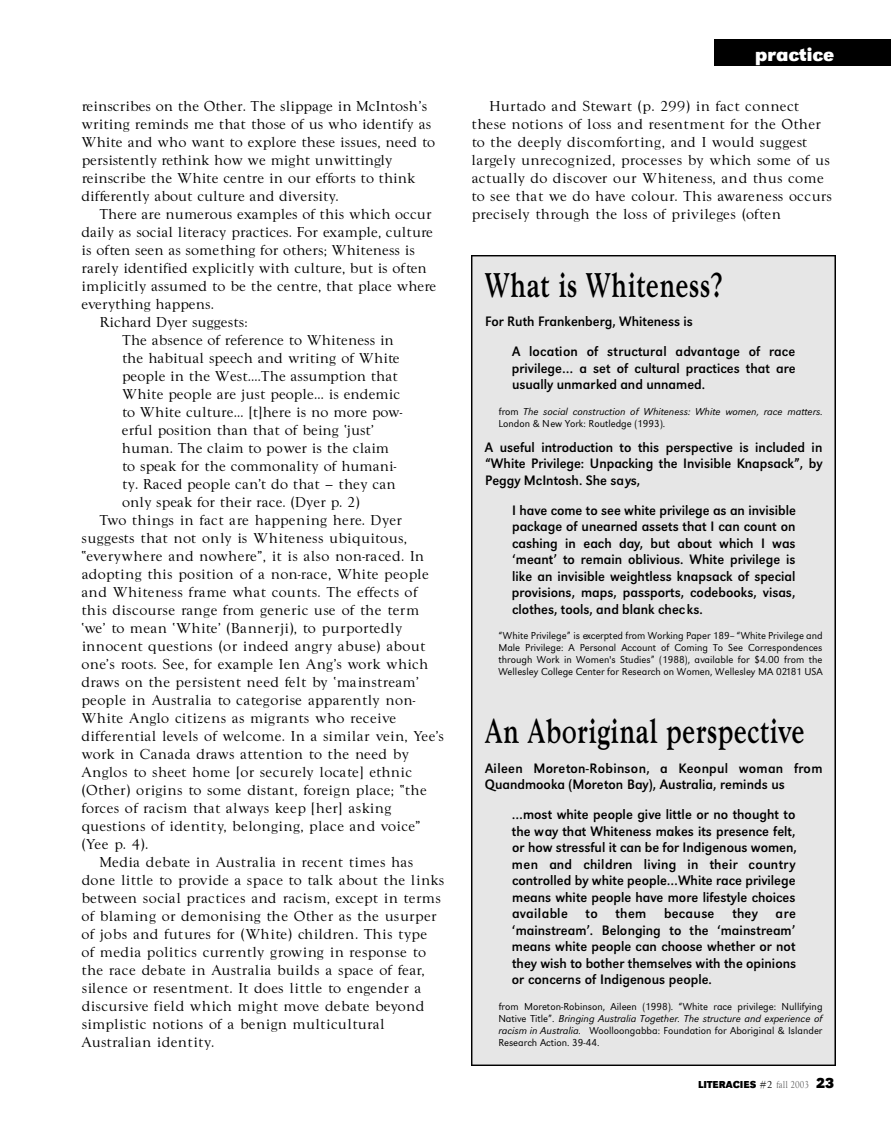
<style>
.page{position:relative;width:891px;height:1134px;background:#fff}
.page>*{position:absolute;margin:0;border:0;box-sizing:border-box;transform-origin:0 0}
.t1{font:500 36px "Goudy Wtc T";color:#000;scale:.7 1}
.t2{font:700 19.5px "URW Grotesk T";color:#fff}
.t3{font:15px/18px "Goudy Wtc T";color:#000}
.t4{font:15px/18px "Goudy Wtc T";letter-spacing:.025em;color:#000}
.t5{font:14.25px/16.5px "URW Grotesk T";color:#000;text-align:justify;scale:.95 1}
.t6{font:10.5px/12px "URW Grotesk T Ligh";color:#000;text-align:justify}
.t7{font:10.5px "URW Grotesk T Ligh Ital";color:#000}
.t8{font:700 10.5px "URW Grotesk T";color:#000}
.s1{font-family:"URW Grotesk T Ligh"}
.s2{font-family:"URW Grotesk T Ligh Ital"}
.s3{font-family:"Goudy Wtc T";font-weight:400}
.s4{font-family:"Goudy Wtc T";font-weight:400;color:#666}
.s5{font-size:15px}
</style>
<div class="page">
<div style="left:714px;top:39px;width:177px;height:27px;background:#000"></div>
<img style="left:471px;top:255px;width:365px;height:810px">
<p class="t3" style="left:81px;top:99px;width:355px">reinscribes on the Other. The slippage in McIntosh’s writing reminds me that those of us who identify as White and who want to explore these issues, need to persistently rethink how we might unwittingly reinscribe the White centre in our efforts to think differently about culture and diversity.</p>
<p class="t3" style="left:99px;top:207px;width:334px">There are numerous examples of this which occur</p>
<p class="t3" style="left:81px;top:225px;width:353px">daily as social literacy practices. For example, culture</p>
<p class="t3" style="left:82px;top:243px;width:335px">is often seen as something for others; Whiteness is</p>
<p class="t3" style="left:81px;top:261px;width:347px">rarely identified explicitly with culture, but is often</p>
<p class="t3" style="left:81px;top:279px;width:356px">implicitly assumed to be the centre, that place where</p>
<p class="t3" style="left:82px;top:297px;width:134px">everything happens.</p>
<p class="t3" style="left:100px;top:315px;width:150px">Richard Dyer suggests:</p>
<p class="t3" style="left:122px;top:333px;width:273px">The absence of reference to Whiteness in</p>
<p class="t3" style="left:122px;top:351px;width:279px">the habitual speech and writing of White</p>
<p class="t3" style="left:122px;top:369px;width:277px">people in the West.…The assumption that</p>
<p class="t3" style="left:122px;top:387px;width:280px">White people are just people… is endemic</p>
<p class="t3" style="left:122px;top:405px;width:282px">to White culture… [t]here is no more pow-</p>
<p class="t3" style="left:122px;top:423px;width:254px">erful position than that of being ‘just’</p>
<p class="t3" style="left:122px;top:441px;width:269px">human. The claim to power is the claim</p>
<p class="t3" style="left:122px;top:459px;width:276px">to speak for the commonality of humani-</p>
<p class="t3" style="left:122px;top:477px;width:275px">ty. Raced people can’t do that – they can</p>
<p class="t3" style="left:122px;top:495px;width:239px">only speak for their race. (Dyer p. 2)</p>
<p class="t3" style="left:99px;top:513px;width:304px">Two things in fact are happening here. Dye r</p>
<p class="t3" style="left:82px;top:531px;width:327px">s u g ge sts that not only is Whiteness ubiqu i to u s ,</p>
<p class="t3" style="left:82px;top:549px;width:344px">“ eve ry w h e re and now h e re”, it is also non-raced. In</p>
<p class="t4" style="left:82px;top:567px;width:349px">a d o pting this position of a non-race, White people</p>
<p class="t4" style="left:82px;top:585px;width:338px">and Whiteness frame what counts. The effects of</p>
<p class="t3" style="left:82px;top:603px;width:339px">this discourse ra n ge from ge n e ric use of the te rm</p>
<p class="t3" style="left:81px;top:621px;width:322px">‘ we’ to mean ‘W h i te’ (Bannerji), to purp o rte d ly</p>
<p class="t4" style="left:82px;top:639px;width:345px">innocent qu e stions (or indeed angry abuse) about</p>
<p class="t3" style="left:82px;top:657px;width:348px">o n e’s ro ots. See, for exa mple Ien Ang’s wo rk which</p>
<p class="t3" style="left:82px;top:675px;width:339px">d raws on the pers i stent need felt by ‘mainst re a m ’</p>
<p class="t4" style="left:82px;top:693px;width:335px">people in Au st ralia to cate g o rise appare n t ly non-</p>
<p class="t3" style="left:81px;top:711px;width:316px">W h i te Anglo citizens as migrants who re c e i ve</p>
<p class="t4" style="left:81px;top:729px;width:364px">d i ffe rential levels of welcome. In a similar vein, Ye e’s</p>
<p class="t3" style="left:82px;top:747px;width:329px">wo rk in Canada draws attention to the need by</p>
<p class="t3" style="left:81px;top:765px;width:332px">A n glos to sheet home [or secure ly locate] eth n i c</p>
<p class="t4" style="left:81px;top:783px;width:347px">( O ther) origins to some distant, fo reign place; “th e</p>
<p class="t4" style="left:81px;top:801px;width:312px">fo rces of racism that always keep [her] asking</p>
<p class="t4" style="left:82px;top:819px;width:340px">qu e stions of identity, belonging, place and vo i c e ”</p>
<p class="t3" style="left:82px;top:837px;width:68px">( Yee p. 4).</p>
<p class="t4" style="left:100px;top:855px;width:316px">Media debate in Au st ralia in recent times has</p>
<p class="t4" style="left:82px;top:873px;width:364px">done little to provide a space to talk about the links</p>
<p class="t3" style="left:82px;top:891px;width:361px">b et ween social practices and racism, exc e pt in te rm s</p>
<p class="t4" style="left:82px;top:909px;width:357px">of blaming or demonising the Other as the usurp e r</p>
<p class="t3" style="left:82px;top:927px;width:347px">of jobs and futures for (White) ch i l d ren. This type</p>
<p class="t4" style="left:81px;top:945px;width:346px">of media politics curre n t ly growing in response to</p>
<p class="t3" style="left:82px;top:963px;width:345px">the race debate in Au st ralia builds a space of fe a r,</p>
<p class="t4" style="left:82px;top:981px;width:341px">silence or resentment. It does little to engender a</p>
<p class="t3" style="left:82px;top:999px;width:344px">d i s c u rs i ve field which might move debate beyo n d</p>
<p class="t4" style="left:82px;top:1017px;width:305px">s i mp l i stic notions of a benign multicultura l</p>
<p class="t4" style="left:81px;top:1035px;width:134px">Au st ralian identity.</p>
<h2 class="t2" style="left:755px;top:48px;width:81px">practice</h2>
<p class="t4" style="left:471px;top:99px;width:362px;text-indent:18px">H u rtado and Stewa rt (p. 299) in fact connect these notions of loss and resentment for the Oth e r to the deeply discomfo rting, and I would sugge st<br>l a rge ly unrecognized, processes by which some of us a c t u a l ly do discover our Whiteness, and thus come to see that we do have colour. This awa reness occurs p re c i s e ly th rough the loss of pri v i l e ges (ofte n</p>
<h1 class="t1" style="left:485px;top:273px;width:341px">What is Whiteness?</h1>
<p class="t5" style="left:512px;top:308px;width:300px;line-height:30px;text-indent:-27px">For Ruth Frankenberg, Whiteness is<br>A location of st ructural adva n tage of race</p>
<p class="t5" style="left:512px;top:361px;width:300px">privilege… a set of cultural practices that are usually unmarked and unnamed.</p>
<p class="t7" style="left:499px;top:408px;width:326px"><span class="s1">from</span> The social construction of Whiteness: White women, race matters.</p>
<p class="t6" style="left:498px;top:418px;width:168px">London &amp; New York: Routledge (1993).</p>
<p class="t5" style="left:485px;top:440px;width:357px">A useful introduction to this perspective is included in “White Privilege: Unpacking the Invisible Knapsack”, by Peggy McIntosh. She says,</p>
<p class="t5" style="left:512px;top:503px;width:300px">I have come to see white privilege as an invisible package of unearned assets that I can count on cashing in each day, but about which I was ‘meant’ to remain oblivious. White privilege is like an invisible weightless knapsack of special provisions, maps, passports, codebooks, visas, clothes, tools, and blank checks.</p>
<p class="t6" style="left:498px;top:631px;width:326px">“White Privilege” is excerpted from Working Paper 189-- “White Privilege and Male Privilege: A Personal Account of Coming To See Correspondences through Work in Women's Studies” (1988), available for $4.00 from the Wellesley College Center for Research on Women, Wellesley MA 02181 USA</p>
<h1 class="t1" style="left:485px;top:719px;width:459px">An Aboriginal perspective</h1>
<p class="t5" style="left:485px;top:761px;width:357px">Aileen Moreto n - Robinson, a Keonpul woman from<br>Quandmooka (Moreton Bay), Australia, reminds us</p>
<p class="t5" style="left:512px;top:808px;width:301px">…most white people give little or no thought to the way that Whiteness makes its presence felt, or how stressful it can be for Indigenous women, men and children living in their country controlled by white people…White race privilege means white people have more lifestyle choices available to them because</p>
<p class="t5" style="left:512px;top:907px;width:301px;text-indent:221px">they are ‘ m a i n st r e a m ’. Belonging to the ‘mainst r e a m ’ means white people can choose whether or not they wish to bother themselves with the opinions or concerns of Indigenous people.</p>
<p class="t6" style="left:499px;top:1001px;width:325px">from Moreton-Robinson, Aileen (1998). “White race privilege: Nullifying</p>
<p class="t7" style="left:499px;top:1014px;width:325px"><span class="s1">Native Title”.</span> Bringing Australia Together. The structure and experience of</p>
<p class="t6" style="left:498px;top:1025px;width:326px"><span class="s2">racism in Australia.</span> Woolloongabba: Foundation for Aboriginal &amp; Islander<br>Research Action. 39-44.</p>
<p class="t8" style="left:698px;top:1080px;width:138px">LITERACIES <span class="s3">#2</span> <span class="s4">fall 2003</span> <span class="s5">23</span></p>
</div>
